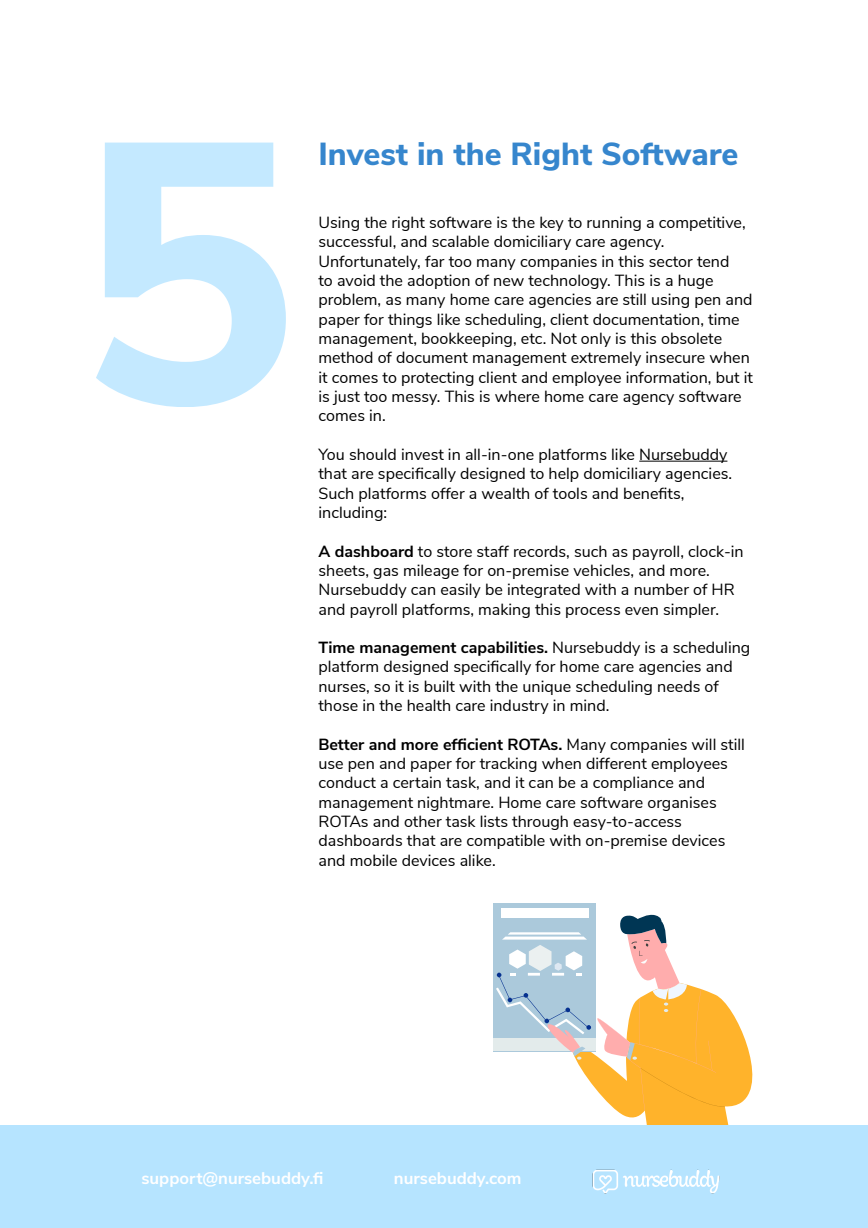
<style>
.page{position:relative;width:868px;height:1228px;background:#fff}
.page>*{position:absolute;margin:0;border:0;box-sizing:border-box;transform-origin:0 0}
.t1{font:800 371px "Nunito Sans";color:#b6e4ff}
.t2{font:800 31.85px "Nunito Sans";color:#3686cd}
.t3{font:700 16.8px "Nunito Sans";color:#fff}
.t4{font:16.1px/19.3px "Nunito Sans";color:#000}
.s1{font-weight:700}
</style>
<div class="page">
<div style="left:493px;top:904px;width:103px;height:148px;background:#abc9db"></div>
<div style="left:493px;top:1038px;width:103px;height:13px;background:#e3ebeb"></div>
<svg style="left:496px;top:913px;width:274px;height:213px"></svg>
<div style="left:501px;top:908px;width:87px;height:10px;background:#fff"></div>
<hr style="left:639px;top:461px;width:88px;height:1px;background:#000">
<div style="left:0;top:1126px;width:868px;height:102px;background:#b6e4ff"></div>
<img style="left:592px;top:1169px;width:128px;height:25px">
<h1 class="t1" style="left:76px;top:3px;width:224px">5</h1>
<p class="t2" style="left:318px;top:131px;width:421px">Invest in the Right Software</p>
<p class="t4" style="left:318px;top:212px;width:436px">Using the right software is the key to running a competitive, successful, and scalable domiciliary care agency.<br>Unfortunately, far too many companies in this sector tend<br>to avoid the adoption of new technology. This is a huge problem, as many home care agencies are still using pen and paper for things like scheduling, client documentation, time management, bookkeeping, etc. Not only is this obsolete method of document management extremely insecure when it comes to protecting client and employee information, but it is just too messy. This is where home care agency software comes in.</p>
<p class="t4" style="left:318px;top:444px;width:415px">You should invest in all-in-one platforms like Nursebuddy that are specifically designed to help domiciliary agencies.<br>Such platforms offer a wealth of tools and benefits, including:</p>
<p class="t4" style="left:318px;top:540px;width:427px"><span class="s1">A dashboard</span> to store staff records, such as payroll, clock-in sheets, gas mileage for on-premise vehicles, and more.<br>Nursebuddy can easily be integrated with a number of HR and payroll platforms, making this process even simpler.</p>
<p class="t4" style="left:318px;top:637px;width:433px"><span class="s1">Time management capabilities.</span> Nursebuddy is a scheduling platform designed specifically for home care agencies and nurses, so it is built with the unique scheduling needs of those in the health care industry in mind.</p>
<p class="t4" style="left:318px;top:733px;width:428px"><span class="s1">Better and more efficient ROTAs.</span> Many companies will still use pen and paper for tracking when different employees conduct a certain task, and it can be a compliance and management nightmare. Home care software organises ROTAs and other task lists through easy-to-access dashboards that are compatible with on-premise devices and mobile devices alike.</p>
<p class="t3" style="left:141px;top:1166px;width:184px">support@nursebuddy.fi</p>
<p class="t3" style="left:394px;top:1166px;width:129px">nursebuddy.com</p>
</div>
